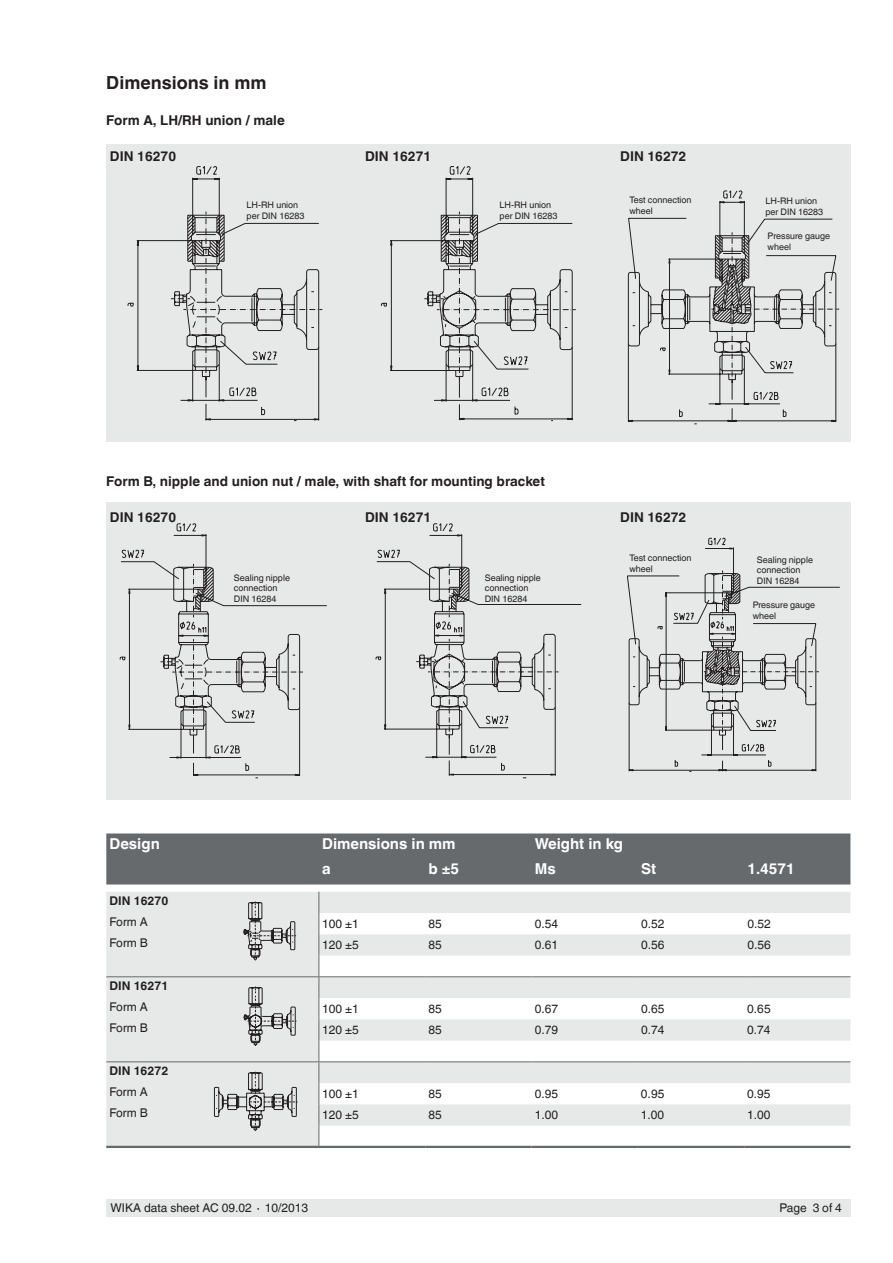
<style>
.page{position:relative;width:893px;height:1263px;background:#fff}
.page>*{position:absolute;margin:0;border:0;box-sizing:border-box;transform-origin:0 0}
.t1{font:700 18px "Helvetica World";color:#231f20}
.t2{font:700 15px "Helvetica World";color:#fff}
.t3{font:700 13.5px "Helvetica World";color:#231f20}
.t4{font:12px "Helvetica World";color:#231f20}
.t5{font:700 12px "Helvetica World";color:#231f20}
.t6{font:9px/10.5px "Helvetica World";color:#231f20}
</style>
<div class="page">
<div style="left:106px;top:1199px;width:744px;height:17px;background:#e6e9e8"></div>
<div style="left:106px;top:145px;width:744px;height:297px;background:#e6e9e8"></div>
<div style="left:106px;top:502px;width:744px;height:297px;background:#e6e9e8"></div>
<svg style="left:628px;top:537px;width:189px;height:235px"></svg>
<svg style="left:627px;top:274px;width:212px;height:148px"></svg>
<svg style="left:628px;top:190px;width:209px;height:227px"></svg>
<svg style="left:715px;top:235px;width:34px;height:44px"></svg>
<svg style="left:458px;top:309px;width:118px;height:111px"></svg>
<svg style="left:381px;top:166px;width:192px;height:249px"></svg>
<svg style="left:205px;top:309px;width:117px;height:112px"></svg>
<svg style="left:128px;top:166px;width:192px;height:249px"></svg>
<svg style="left:193px;top:605px;width:134px;height:171px"></svg>
<svg style="left:119px;top:523px;width:181px;height:248px"></svg>
<svg style="left:448px;top:604px;width:133px;height:172px"></svg>
<svg style="left:375px;top:523px;width:181px;height:248px"></svg>
<div style="left:106px;top:833px;width:744px;height:51px;background:#676a6d"></div>
<svg style="left:106px;top:892px;width:744px;height:254px;fill:#e6e9e8"></svg>
<svg style="left:319px;top:892px;width:1px;height:254px"></svg>
<hr style="left:106px;top:976px;width:213px;height:1px;background:#676a6d">
<hr style="left:319px;top:976px;width:106px;height:1px;background:#676a6d">
<hr style="left:425px;top:976px;width:106px;height:1px;background:#676a6d">
<hr style="left:531px;top:976px;width:107px;height:1px;background:#676a6d">
<hr style="left:638px;top:976px;width:106px;height:1px;background:#676a6d">
<hr style="left:744px;top:976px;width:106px;height:1px;background:#676a6d">
<hr style="left:106px;top:1061px;width:213px;height:1px;background:#676a6d">
<hr style="left:319px;top:1061px;width:106px;height:1px;background:#676a6d">
<hr style="left:425px;top:1061px;width:106px;height:1px;background:#676a6d">
<hr style="left:531px;top:1061px;width:107px;height:1px;background:#676a6d">
<hr style="left:638px;top:1061px;width:106px;height:1px;background:#676a6d">
<hr style="left:744px;top:1061px;width:106px;height:1px;background:#676a6d">
<hr style="left:106px;top:1146px;width:213px;height:2px;background:#676a6d">
<hr style="left:319px;top:1146px;width:106px;height:2px;background:#676a6d">
<hr style="left:425px;top:1146px;width:106px;height:2px;background:#676a6d">
<hr style="left:531px;top:1146px;width:107px;height:2px;background:#676a6d">
<hr style="left:638px;top:1146px;width:106px;height:2px;background:#676a6d">
<hr style="left:744px;top:1146px;width:106px;height:2px;background:#676a6d">
<svg style="left:243px;top:901px;width:53px;height:60px;background:#c2c4c3"></svg>
<svg style="left:243px;top:986px;width:54px;height:60px;background:#c1c2c2"></svg>
<svg style="left:214px;top:1072px;width:84px;height:59px;background:#c4c6c5"></svg>
<h1 class="t1" style="left:106px;top:73px;width:162px">Dimensions in mm</h1>
<h3 class="t3" style="left:106px;top:113px;width:180px">Form A, LH/RH union / male</h3>
<h3 class="t3" style="left:110px;top:149px;width:68px">DIN 16270</h3>
<h3 class="t3" style="left:365px;top:149px;width:68px">DIN 16271</h3>
<h3 class="t3" style="left:620px;top:149px;width:68px">DIN 16272</h3>
<p class="t6" style="left:247px;top:200px;width:59px">LH-RH union per DIN 16283</p>
<p class="t6" style="left:629px;top:195px;width:64px">Test connection wheel</p>
<p class="t6" style="left:500px;top:200px;width:59px">LH-RH union per DIN 16283</p>
<p class="t6" style="left:765px;top:196px;width:59px">LH-RH union per DIN 16283</p>
<p class="t6" style="left:767px;top:231px;width:64px">Pressure gauge wheel</p>
<h3 class="t3" style="left:106px;top:473px;width:440px">Form B, nipple and union nut / male, with shaft for mounting bracket</h3>
<h3 class="t3" style="left:110px;top:509px;width:68px">DIN 16270</h3>
<h3 class="t3" style="left:365px;top:509px;width:68px">DIN 16271</h3>
<h3 class="t3" style="left:620px;top:509px;width:68px">DIN 16272</h3>
<p class="t6" style="left:234px;top:572px;width:58px">Sealing nipple connection<br>DIN 16284</p>
<p class="t6" style="left:485px;top:572px;width:58px">Sealing nipple connection<br>DIN 16284</p>
<p class="t6" style="left:629px;top:553px;width:64px">Test connection wheel</p>
<p class="t6" style="left:757px;top:554px;width:58px">Sealing nipple connection<br>DIN 16284</p>
<p class="t6" style="left:753px;top:600px;width:64px">Pressure gauge wheel</p>
<h2 class="t2" style="left:109px;top:834px;width:52px">Design</h2>
<h2 class="t2" style="left:322px;top:834px;width:135px">Dimensions in mm</h2>
<h2 class="t2" style="left:535px;top:834px;width:90px">Weight in kg</h2>
<h2 class="t2" style="left:322px;top:860px;width:10px">a</h2>
<h2 class="t2" style="left:428px;top:860px;width:32px">b ±5</h2>
<h2 class="t2" style="left:535px;top:860px;width:22px">Ms</h2>
<h2 class="t2" style="left:641px;top:860px;width:17px">St</h2>
<h2 class="t2" style="left:747px;top:860px;width:49px">1.4571</h2>
<h3 class="t5" style="left:109px;top:893px;width:60px">DIN 16270</h3>
<h3 class="t4" style="left:109px;top:915px;width:40px">Form A</h3>
<h3 class="t4" style="left:322px;top:917px;width:38px">100 ±1</h3>
<h3 class="t4" style="left:428px;top:917px;width:15px">85</h3>
<h3 class="t4" style="left:535px;top:917px;width:25px">0.54</h3>
<h3 class="t4" style="left:641px;top:917px;width:25px">0.52</h3>
<h3 class="t4" style="left:747px;top:917px;width:25px">0.52</h3>
<h3 class="t4" style="left:109px;top:936px;width:40px">Form B</h3>
<h3 class="t4" style="left:322px;top:938px;width:38px">120 ±5</h3>
<h3 class="t4" style="left:428px;top:938px;width:15px">85</h3>
<h3 class="t4" style="left:535px;top:938px;width:25px">0.61</h3>
<h3 class="t4" style="left:641px;top:938px;width:25px">0.56</h3>
<h3 class="t4" style="left:747px;top:938px;width:25px">0.56</h3>
<h3 class="t5" style="left:109px;top:978px;width:60px">DIN 16271</h3>
<h3 class="t4" style="left:109px;top:1000px;width:40px">Form A</h3>
<h3 class="t4" style="left:322px;top:1002px;width:38px">100 ±1</h3>
<h3 class="t4" style="left:428px;top:1002px;width:15px">85</h3>
<h3 class="t4" style="left:535px;top:1002px;width:25px">0.67</h3>
<h3 class="t4" style="left:641px;top:1002px;width:25px">0.65</h3>
<h3 class="t4" style="left:747px;top:1002px;width:25px">0.65</h3>
<h3 class="t4" style="left:109px;top:1021px;width:40px">Form B</h3>
<h3 class="t4" style="left:322px;top:1023px;width:38px">120 ±5</h3>
<h3 class="t4" style="left:428px;top:1023px;width:15px">85</h3>
<h3 class="t4" style="left:535px;top:1023px;width:25px">0.79</h3>
<h3 class="t4" style="left:641px;top:1023px;width:25px">0.74</h3>
<h3 class="t4" style="left:747px;top:1023px;width:25px">0.74</h3>
<h3 class="t5" style="left:109px;top:1063px;width:60px">DIN 16272</h3>
<h3 class="t4" style="left:109px;top:1085px;width:40px">Form A</h3>
<h3 class="t4" style="left:322px;top:1087px;width:38px">100 ±1</h3>
<h3 class="t4" style="left:428px;top:1087px;width:15px">85</h3>
<h3 class="t4" style="left:535px;top:1087px;width:25px">0.95</h3>
<h3 class="t4" style="left:641px;top:1087px;width:25px">0.95</h3>
<h3 class="t4" style="left:747px;top:1087px;width:25px">0.95</h3>
<h3 class="t4" style="left:109px;top:1106px;width:40px">Form B</h3>
<h3 class="t4" style="left:322px;top:1108px;width:38px">120 ±5</h3>
<h3 class="t4" style="left:428px;top:1108px;width:15px">85</h3>
<h3 class="t4" style="left:535px;top:1108px;width:25px">1.00</h3>
<h3 class="t4" style="left:641px;top:1108px;width:25px">1.00</h3>
<h3 class="t4" style="left:747px;top:1108px;width:25px">1.00</h3>
<h3 class="t4" style="left:111px;top:1201px;width:199px">WIKA data sheet AC 09.02 ∙ 10/2013</h3>
<h3 class="t4" style="left:780px;top:1201px;width:64px">Page 3 of 4</h3>
</div>
